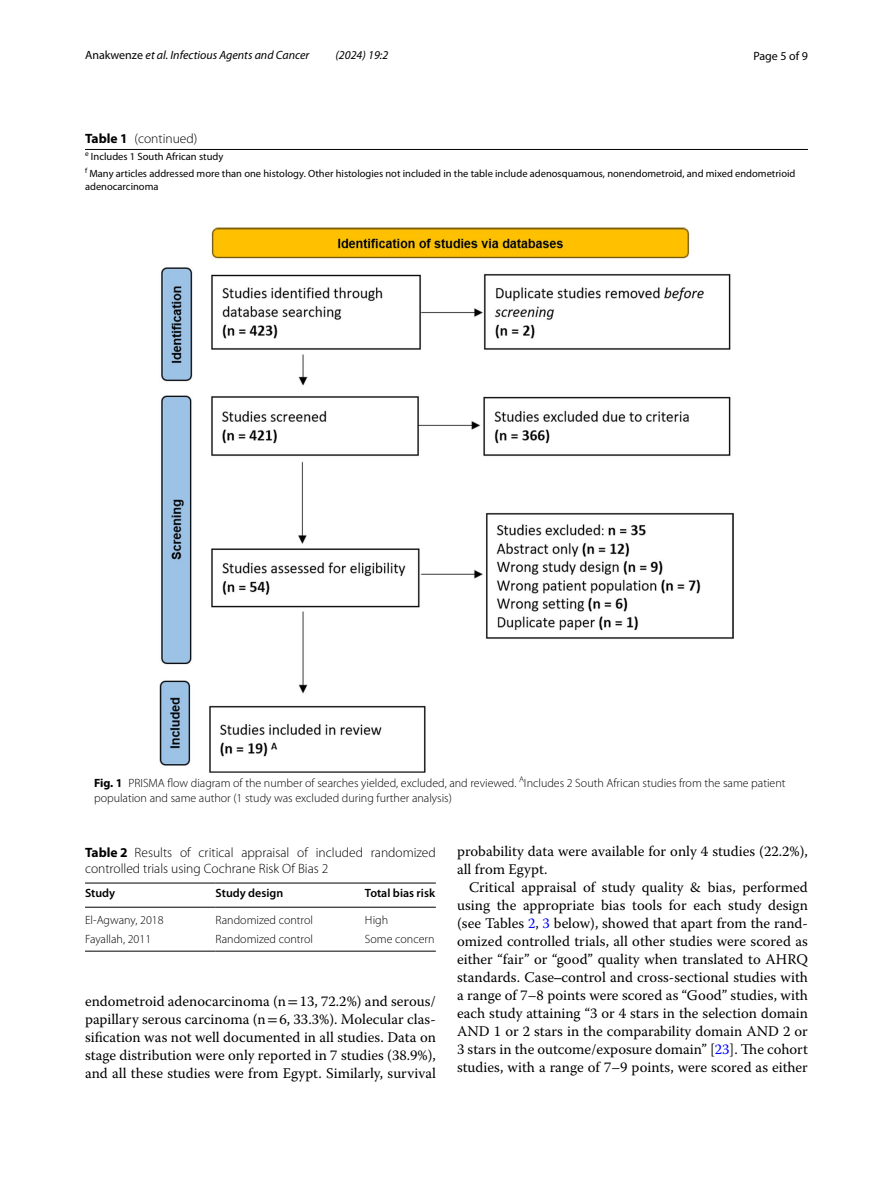
<style>
.page{position:relative;width:893px;height:1187px;background:#fff}
.page>*{position:absolute;margin:0;border:0;box-sizing:border-box;transform-origin:0 0}
.t1{font:14.7px/18px "Warnock Pro";color:#000;text-align:justify}
.t2{font:300 13.5px/16.5px "Myriad Pro";color:#000}
.t3{font:300 12px/15px "Myriad Pro";color:#000}
.t4{font:italic 12px "Myriad Pro";color:#000}
.t5{font:600 12px "Myriad Pro";color:#000}
.t6{font:12px "Myriad Pro";color:#000}
.t7{font:10.5px/17px "Myriad Pro";color:#000}
.s1{font-style:normal}
.s2{font-weight:700}
.s3{font-family:"STIX"}
.s4{color:#00f}
.s5{font-family:"STIX Math"}
</style>
<div class="page">
<hr style="left:85px;top:149px;width:723px;height:1px;background:#000">
<img style="left:159px;top:227px;width:574px;height:545px">
<hr style="left:85px;top:882px;width:131px;height:1px;background:#000">
<hr style="left:85px;top:906px;width:131px;height:1px;background:#000">
<hr style="left:216px;top:882px;width:149px;height:1px;background:#000">
<hr style="left:216px;top:906px;width:149px;height:1px;background:#000">
<hr style="left:365px;top:882px;width:71px;height:1px;background:#000">
<hr style="left:365px;top:906px;width:71px;height:1px;background:#000">
<hr style="left:85px;top:950px;width:131px;height:1px;background:#000">
<hr style="left:216px;top:950px;width:149px;height:1px;background:#000">
<hr style="left:365px;top:950px;width:71px;height:1px;background:#000">
<p class="t4" style="left:85px;top:48px;width:226px"><span class="s1">Anakwenze</span> et al. Infectious Agents and Cancer</p>
<p class="t4" style="left:335px;top:48px;width:54px">(2024) 19:2</p>
<p class="t6" style="left:753px;top:48px;width:56px">Page 5 of 9</p>
<p class="t2" style="left:85px;top:130px;width:114px"><span class="s2">Table 1</span> (continued)</p>
<p class="t7" style="left:85px;top:148px;width:712px"><sup>e</sup> Includes 1 South African study<br><sup>f</sup> Many articles addressed more than one histology. Other histologies not included in the table include adenosquamous, nonendometroid, and mixed endometrioid</p>
<p class="t7" style="left:85px;top:178px;width:75px">adenocarcinoma</p>
<p class="t3" style="left:94px;top:775px;width:693px"><span class="s2">Fig. 1</span> PRISMA flow diagram of the number of searches yielded, excluded, and reviewed. <sup>A</sup>Includes 2 South African studies from the same patient population and same author (1 study was excluded during further analysis)</p>
<p class="t2" style="left:85px;top:844px;width:352px"><span class="s2">Table 2</span> Results of critical appraisal of included randomized controlled trials using Cochrane Risk Of Bias 2</p>
<p class="t5" style="left:85px;top:885px;width:32px">Study</p>
<p class="t5" style="left:216px;top:885px;width:69px">Study design</p>
<p class="t5" style="left:365px;top:885px;width:72px">Total bias risk</p>
<p class="t3" style="left:85px;top:913px;width:80px">El-Agwany, 2018</p>
<p class="t3" style="left:216px;top:913px;width:99px">Randomized control</p>
<p class="t3" style="left:365px;top:913px;width:25px">High</p>
<p class="t3" style="left:85px;top:931px;width:68px">Fayallah, 2011</p>
<p class="t3" style="left:216px;top:931px;width:99px">Randomized control</p>
<p class="t3" style="left:365px;top:931px;width:71px">Some concern</p>
<p class="t1" style="left:85px;top:992px;width:352px">endometroid adenocarcinoma (n<span class="s3">=</span>13, 72.2%) and serous/ papillary serous carcinoma (n<span class="s3">=</span>6, 33.3%). Molecular clas&shy;sification was not well documented in all studies. Data on stage distribution were only reported in 7 studies (38.9%), and all these studies were from Egypt. Similarly, survival</p>
<p class="t1" style="left:457px;top:841px;width:352px">probability data were available for only 4 studies (22.2%), all from Egypt.</p>
<p class="t1" style="left:457px;top:877px;width:352px;text-indent:12px">Critical appraisal of study quality &amp; bias, performed using the appropriate bias tools for each study design (see Tables <span class="s4">2</span>, <span class="s4">3</span> below), showed that apart from the rand&shy;omized controlled trials, all other studies were scored as either “fair” or “good” quality when translated to AHRQ standards. Case<span class="s5">‒</span>control and cross-sectional studies with a range of 7–8 points were scored as “Good” studies, with each study attaining “3 or 4 stars in the selection domain AND 1 or 2 stars in the comparability domain AND 2 or 3 stars in the outcome/exposure domain” [<span class="s4">23</span>]. The cohort studies, with a range of 7–9 points, were scored as either</p>
</div>
